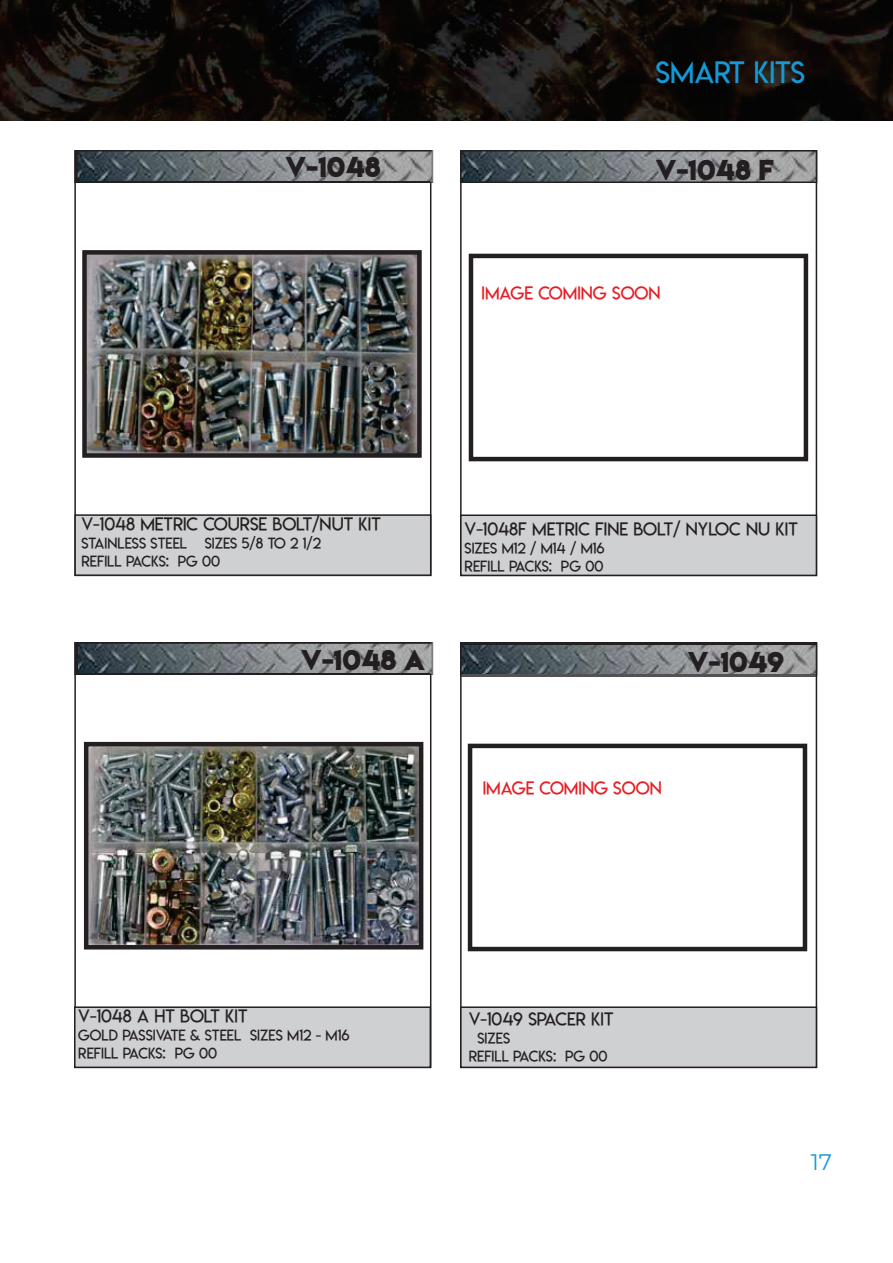
<style>
.page{position:relative;width:893px;height:1263px;background:#fff}
.page>*{position:absolute;margin:0;border:0;box-sizing:border-box;transform-origin:0 0}
.t1{font:30px "Lemon Milklight";color:#1599d6}
.t2{font:25.5px "Lemon Milkbold";color:#231f20}
.t3{font:22.5px "Montserrat Alternates";color:#1599d6}
.t4{font:18px "Lemon Milklight";color:#231f20}
.t5{font:18px "Lemon Milklight";color:#e51f25}
.t6{font:15px/18px "Lemon Milklight";color:#231f20}
</style>
<div class="page">
<svg style="left:74px;top:183px;width:357px;height:331px"></svg>
<svg style="left:460px;top:183px;width:357px;height:332px"></svg>
<svg style="left:74px;top:675px;width:357px;height:331px"></svg>
<svg style="left:460px;top:676px;width:357px;height:330px"></svg>
<div style="left:75px;top:515px;width:356px;height:60px;background:#cfd0d2"></div>
<div style="left:74px;top:514px;width:357px;height:62px;border:2px solid #231f20"></div>
<div style="left:461px;top:515px;width:355px;height:60px;background:#cfd0d2"></div>
<div style="left:460px;top:515px;width:357px;height:61px;border:2px solid #231f20"></div>
<div style="left:75px;top:1007px;width:355px;height:60px;background:#cfd0d2"></div>
<div style="left:74px;top:1006px;width:357px;height:62px;border:2px solid #231f20"></div>
<div style="left:461px;top:1007px;width:355px;height:60px;background:#cfd0d2"></div>
<div style="left:460px;top:1006px;width:357px;height:62px;border:2px solid #231f20"></div>
<svg style="left:74px;top:642px;width:359px;height:33px"></svg>
<img style="left:77px;top:674px;width:353px;height:1px">
<img style="left:77px;top:643px;width:354px;height:31px">
<hr style="left:462px;top:676px;width:354px;height:1px;background:#525254">
<svg style="left:460px;top:642px;width:357px;height:34px"></svg>
<img style="left:461px;top:674px;width:355px;height:1px">
<img style="left:461px;top:644px;width:355px;height:30px">
<svg style="left:460px;top:150px;width:357px;height:33px"></svg>
<img style="left:462px;top:182px;width:354px;height:1px">
<img style="left:461px;top:151px;width:355px;height:31px">
<svg style="left:74px;top:150px;width:359px;height:33px"></svg>
<img style="left:77px;top:182px;width:354px;height:1px">
<img style="left:77px;top:151px;width:354px;height:31px">
<img style="left:0;top:0;width:893px;height:121px">
<img style="left:87px;top:255px;width:330px;height:198px">
<div style="left:82px;top:250px;width:340px;height:208px;border:4px solid #231f20"></div>
<div style="left:469px;top:254px;width:339px;height:207px;border:4px solid #231f20"></div>
<img style="left:89px;top:747px;width:329px;height:198px">
<div style="left:84px;top:742px;width:339px;height:208px;border:4px solid #231f20"></div>
<div style="left:468px;top:744px;width:339px;height:207px;border:4px solid #231f20"></div>
<h2 class="t2" style="left:285px;top:153px;width:97px">V-1048</h2>
<h1 class="t1" style="left:656px;top:56px;width:151px">SMART KITS</h1>
<h2 class="t2" style="left:655px;top:156px;width:120px">V-1048 F</h2>
<p class="t5" style="left:482px;top:283px;width:181px">IMAGE COMING SOON</p>
<p class="t4" style="left:81px;top:514px;width:301px">V-1048 METRIC COURSE BOLT/NUT KIT</p>
<p class="t6" style="left:81px;top:535px;width:241px">STAINLESS STEEL SIZES 5/8 TO 2 1/2<br>REFILL PACKS: PG 00</p>
<h2 class="t2" style="left:301px;top:646px;width:126px">V-1048 A</h2>
<p class="t4" style="left:465px;top:519px;width:335px">V-1048F METRIC FINE BOLT/ NYLOC NU KIT</p>
<p class="t6" style="left:465px;top:539px;width:142px">SIZES M12 / M14 / M16<br>REFILL PACKS: PG 00</p>
<h2 class="t2" style="left:687px;top:648px;width:98px">V-1049</h2>
<p class="t5" style="left:483px;top:778px;width:181px">IMAGE COMING SOON</p>
<p class="t4" style="left:78px;top:1006px;width:171px">V-1048 A HT BOLT KIT</p>
<p class="t6" style="left:78px;top:1027px;width:273px">GOLD PASSIVATE &amp; STEEL SIZES M12 - M16<br>REFILL PACKS: PG 00</p>
<p class="t4" style="left:469px;top:1009px;width:146px">V-1049 SPACER KIT</p>
<p class="t6" style="left:469px;top:1030px;width:140px;text-indent:9px">SIZES<br>REFILL PACKS: PG 00</p>
<h3 class="t3" style="left:811px;top:1149px;width:23px">17</h3>
</div>
